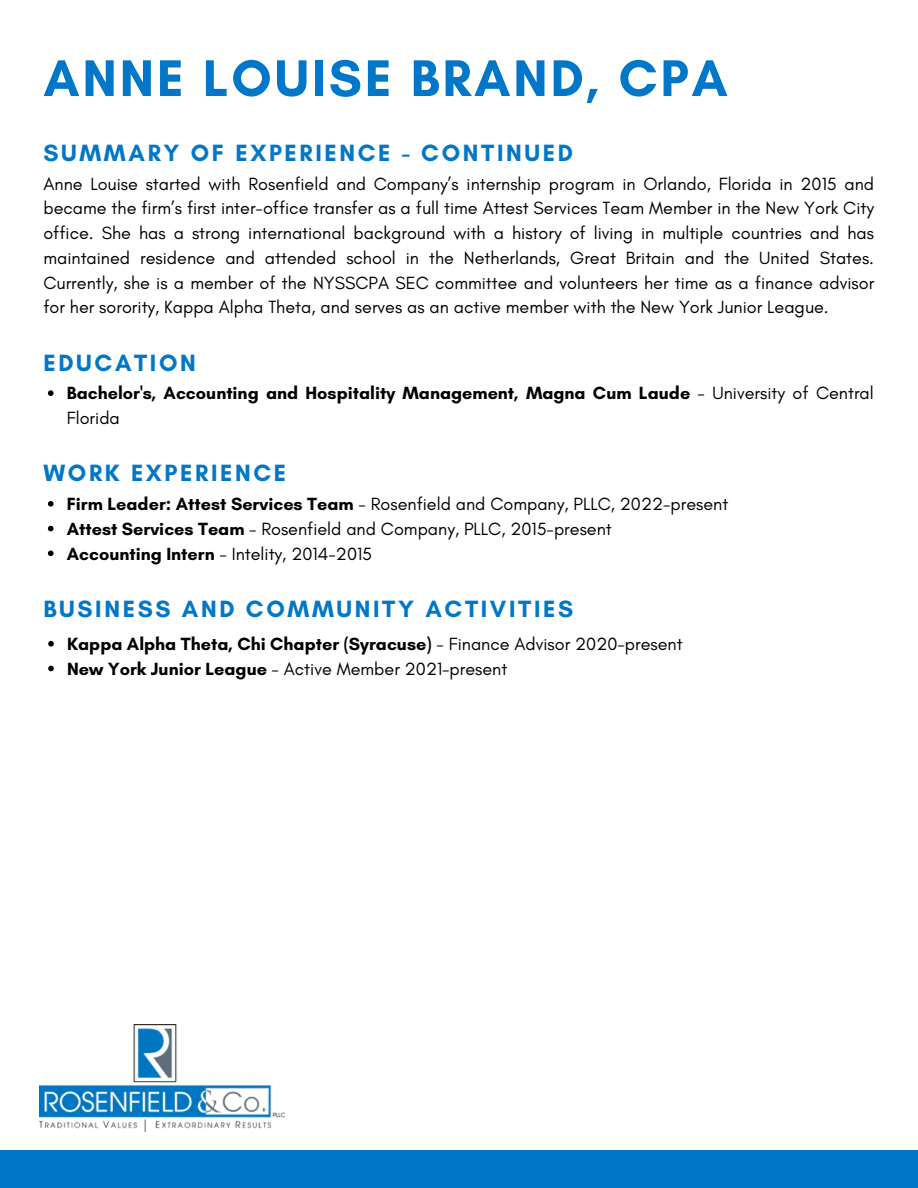
<style>
.page{position:relative;width:918px;height:1188px;background:#fff}
.page>*{position:absolute;margin:0;border:0;box-sizing:border-box;transform-origin:0 0}
.t1{font:700 52.5px "Glacial Indifference";letter-spacing:.055em;color:#0077c8}
.t2{font:700 24px "Glacial Indifference";letter-spacing:.11em;color:#0077c8}
.t3{font:18px/24.8px "Glacial Indifference";color:#000}
.t4{font:700 18px/24.8px "Glacial Indifference";color:#000}
.s1{font-weight:400}
.s2{font-weight:700}
</style>
<div class="page">
<div style="left:0;top:1150px;width:918px;height:38px;background:#0077c8"></div>
<img style="left:39px;top:1025px;width:245px;height:106px">
<svg style="left:48px;top:390px;width:6px;height:6px"></svg>
<svg style="left:48px;top:501px;width:6px;height:6px"></svg>
<svg style="left:48px;top:526px;width:6px;height:5px"></svg>
<svg style="left:48px;top:551px;width:6px;height:5px"></svg>
<svg style="left:48px;top:641px;width:6px;height:6px"></svg>
<svg style="left:48px;top:666px;width:6px;height:5px"></svg>
<h1 class="t1" style="left:43px;top:46px;width:686px">ANNE LOUISE BRAND, CPA</h1>
<h2 class="t2" style="left:43px;top:138px;width:531px">SUMMARY OF EXPERIENCE - CONTINUED</h2>
<p class="t3" style="left:43px;top:171px;width:832px;text-align:justify">Anne Louise started with Rosenfield and Company’s internship program in Orlando, Florida in 2015 and became the firm’s first inter-office transfer as a full time Attest Services Team Member in the New York City office. She has a strong international background with a history of living in multiple countries and has maintained residence and attended school in the Netherlands, Great Britain and the United States.<br>Currently, she is a member of the NYSSCPA SEC committee and volunteers her time as a finance advisor for her sorority, Kappa Alpha Theta, and serves as an active member with the New York Junior League.</p>
<h2 class="t2" style="left:43px;top:348px;width:154px">EDUCATION</h2>
<p class="t4" style="left:67px;top:381px;width:809px">Bachelor's, Accounting and Hospitality Management, Magna Cum Laude <span class="s1">- University of Central<br>Florida</span></p>
<h2 class="t2" style="left:43px;top:458px;width:244px">WORK EXPERIENCE</h2>
<p class="t3" style="left:67px;top:491px;width:663px"><span class="s2">Firm Leader: Attest Services Team</span> - Rosenfield and Company, PLLC, 2022-present<br><span class="s2">Attest Services Team</span> - Rosenfield and Company, PLLC, 2015-present<br><span class="s2">Accounting Intern</span> - Intelity, 2014-2015</p>
<h2 class="t2" style="left:43px;top:594px;width:531px">BUSINESS AND COMMUNITY ACTIVITIES</h2>
<p class="t4" style="left:67px;top:631px;width:617px">Kappa Alpha Theta, Chi Chapter (Syracuse) <span class="s1">- Finance Advisor 2020-present<br></span>New York Junior League <span class="s1">- Active Member 2021-present</span></p>
</div>
